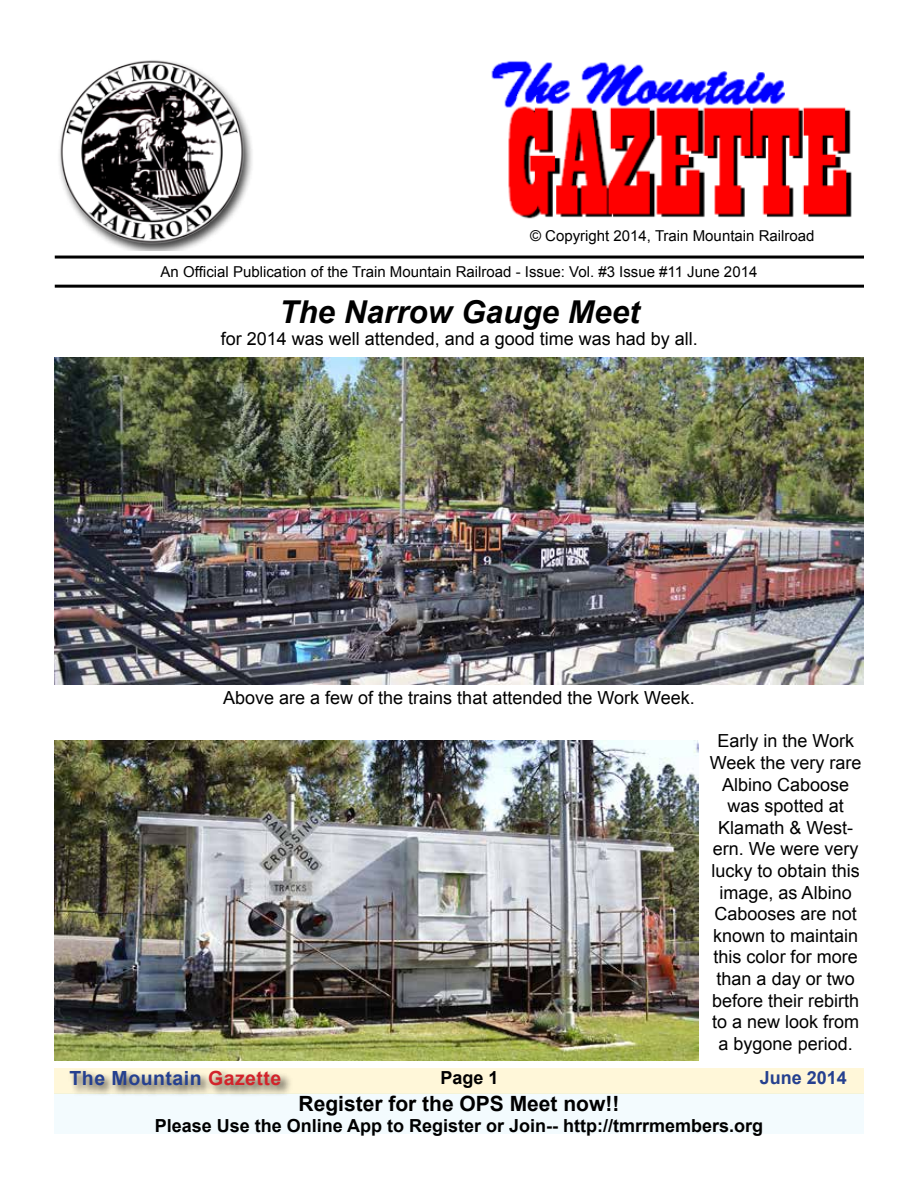
<style>
.page{position:relative;width:918px;height:1188px;background:#fff}
.page>*{position:absolute;margin:0;border:0;box-sizing:border-box;transform-origin:0 0}
.t1{font:italic 700 31.5px "Arial";color:#000}
.t2{font:700 21px "Arial";color:#000}
.t3{font:700 19.5px "Arial";letter-spacing:.025em;color:#25408f}
.t4{font:18px/21.6px "Arial";color:#000;text-align:center}
.t5{font:700 18px "Arial";color:#000}
.t6{font:700 18px "Arial";color:#25408f}
.t7{font:15px "Arial";color:#000}
.t8{font:700 13.5px "Arial";color:#000}
.s1{color:#d2232a}
</style>
<div class="page">
<div style="left:54px;top:1094px;width:810px;height:40px;background:#f3fbfe"></div>
<div style="left:54px;top:1068px;width:810px;height:26px;background:#fff7d9"></div>
<div style="left:68px;top:1068px;width:225px;height:29px;background:#000;opacity:.75"></div>
<svg style="left:491px;top:61px;width:361px;height:158px"></svg>
<div style="left:57px;top:59px;width:197px;height:191px;background:#000;opacity:.75"></div>
<img style="left:57px;top:59px;width:192px;height:189px">
<hr style="left:55px;top:256px;width:809px;height:3px;background:#000">
<hr style="left:55px;top:285px;width:809px;height:3px;background:#000">
<img style="left:55px;top:358px;width:809px;height:326px">
<img style="left:55px;top:741px;width:644px;height:319px">
<p class="t8" style="left:585px;top:223px;width:258px">Copyright 2014, Train Mountain Railroad</p>
<p class="t7" style="left:161px;top:261px;width:598px">An Official Publication of the Train Mountain Railroad - Issue: Vol. #3 Issue #11 June 2014</p>
<p class="t7" style="left:530px;top:226px;width:286px">© Copyright 2014, Train Mountain Railroad</p>
<h1 class="t1" style="left:279px;top:291px;width:362px">The Narrow Gauge Meet</h1>
<p class="t4" style="left:221px;top:328px;width:479px">for 2014 was well attended, and a good time was had by all.</p>
<p class="t4" style="left:223px;top:687px;width:473px">Above are a few of the trains that attended the Work Week.</p>
<p class="t4" style="left:710px;top:730px;width:153px">Early in the Work<br>Week the very rare<br>Albino Caboose was spotted at<br>Klamath &amp; West&shy;ern. We were very lucky to obtain this image, as Albino<br>Cabooses are not known to maintain this color for more than a day or two before their rebirth to a new look from a bygone period.</p>
<p class="t3" style="left:70px;top:1065px;width:213px">The Mountain <span class="s1">Gazette</span></p>
<p class="t5" style="left:440px;top:1066px;width:60px">Page 1</p>
<p class="t6" style="left:760px;top:1066px;width:89px">June 2014</p>
<p class="t2" style="left:299px;top:1089px;width:322px">Register for the OPS Meet now!!</p>
<p class="t5" style="left:155px;top:1114px;width:610px">Please Use the Online App to Register or Join-- http://tmrrmembers.org</p>
</div>
